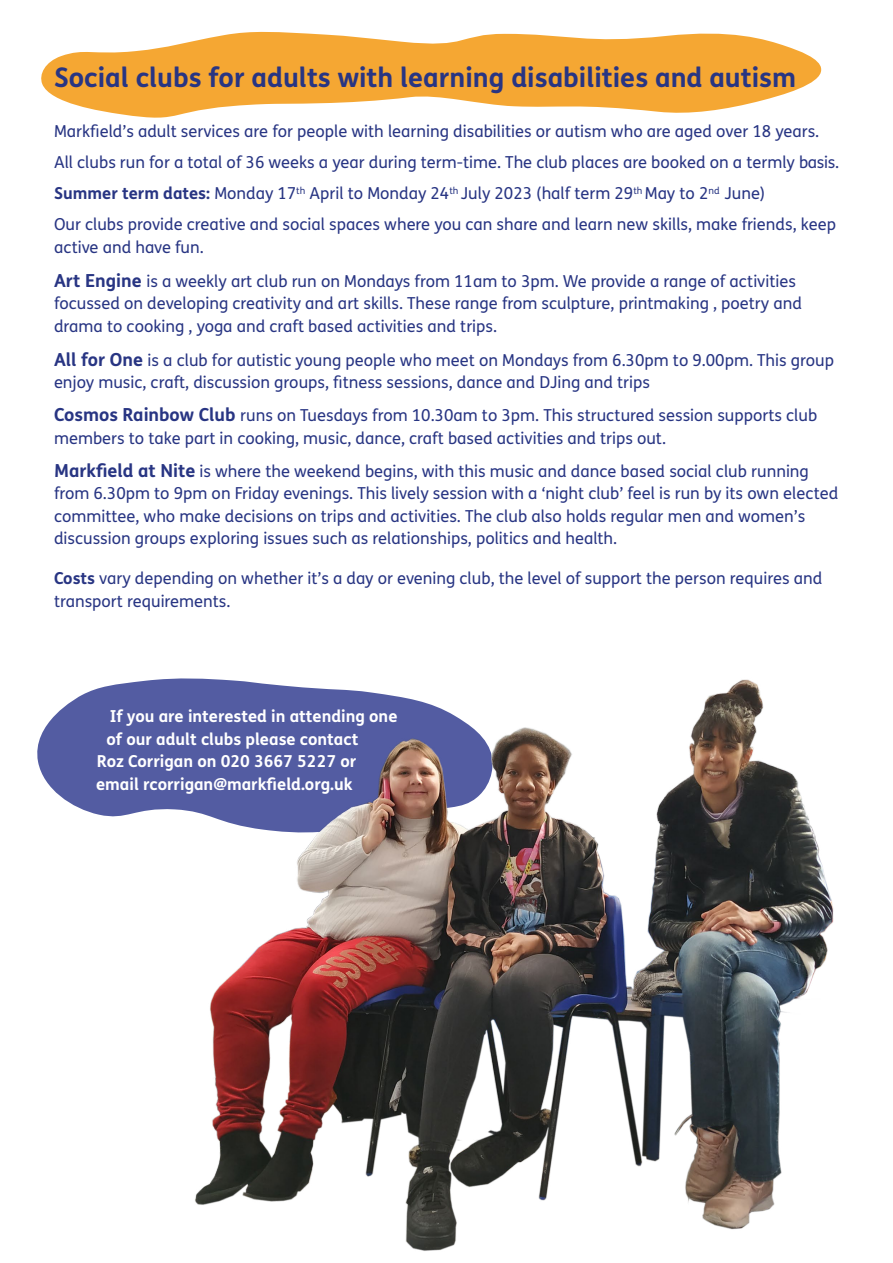
<style>
.page{position:relative;width:893px;height:1263px;background:#fff}
.page>*{position:absolute;margin:0;border:0;box-sizing:border-box;transform-origin:0 0}
.t1{font:700 27px "FS Mencap";color:#283583}
.t2{font:16.5px/22.5px "FS Mencap";color:#283583}
.t3{font:700 16.5px "FS Mencap";color:#fff}
.s1{font-weight:700}
.s2{font-weight:700;font-size:18px}
</style>
<div class="page">
<svg style="left:37px;top:679px;width:128px;height:138px;fill:#535ca2"></svg>
<svg style="left:41px;top:31px;width:781px;height:87px;fill:#f5a733"></svg>
<img style="left:165px;top:678px;width:669px;height:573px">
<h1 class="t1" style="left:54px;top:61px;width:744px">Social clubs for adults with learning disabilities and autism</h1>
<p class="t2" style="left:54px;top:116px;width:786px;line-height:30.9px">Markfield’s adult services are for people with learning disabilities or autism who are aged over 18 years.<br>All clubs run for a total of 36 weeks a year during term-time. The club places are booked on a termly basis.<br><span class="s1">Summer term dates:</span> Monday 17<sup>th</sup> April to Monday 24<sup>th</sup> July 2023 (half term 29<sup>th</sup> May to 2<sup>nd</sup> June)<br>Our clubs provide creative and social spaces where you can share and learn new skills, make friends, keep</p>
<p class="t2" style="left:54px;top:230px;width:743px;line-height:34px">active and have fun.<br><span class="s2">Art Engine</span> is a weekly art club run on Mondays from 11am to 3pm. We provide a range of activities</p>
<p class="t2" style="left:54px;top:292px;width:749px">focussed on developing creativity and art skills. These range from sculpture, printmaking , poetry and drama to cooking , yoga and craft based activities and trips.</p>
<p class="t2" style="left:54px;top:349px;width:782px"><span class="s2">All for One</span> is a club for autistic young people who meet on Mondays from 6.30pm to 9.00pm. This group enjoy music, craft, discussion groups, fitness sessions, dance and DJing and trips</p>
<p class="t2" style="left:54px;top:404px;width:765px"><span class="s2">Cosmos Rainbow Club</span> runs on Tuesdays from 10.30am to 3pm. This structured session supports club members to take part in cooking, music, dance, craft based activities and trips out.</p>
<p class="t2" style="left:54px;top:460px;width:786px"><span class="s2">Markfield at Nite</span> is where the weekend begins, with this music and dance based social club running from 6.30pm to 9pm on Friday evenings. This lively session with a ‘night club’ feel is run by its own elected committee, who make decisions on trips and activities. The club also holds regular men and women’s discussion groups exploring issues such as relationships, politics and health.</p>
<p class="t2" style="left:54px;top:567px;width:770px"><span class="s1">Costs</span> vary depending on whether it’s a day or evening club, the level of support the person requires and transport requirements.</p>
<p class="t3" style="left:110px;top:706px;width:289px">If you are interested in attending one</p>
<p class="t3" style="left:107px;top:728px;width:254px">of our adult clubs please contact</p>
<p class="t3" style="left:97px;top:751px;width:261px">Roz Corrigan on 020 3667 5227 or</p>
<p class="t3" style="left:96px;top:773px;width:258px">email rcorrigan@markfield.org.uk</p>
</div>
